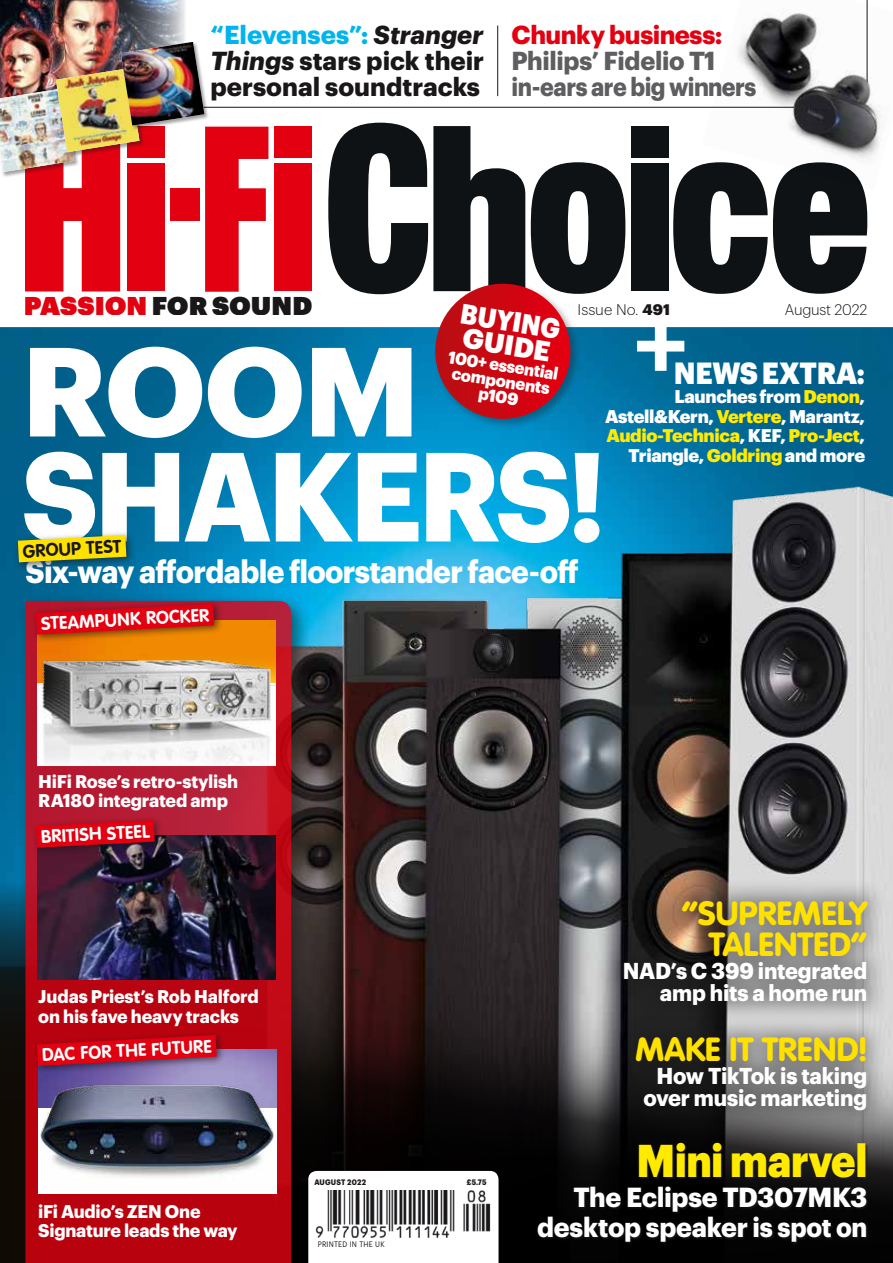
<style>
.page{position:relative;width:893px;height:1263px;background:#fff}
.page>*{position:absolute;margin:0;border:0;box-sizing:border-box;transform-origin:0 0}
.t1{font:700 123.75px/105px "Graphik";letter-spacing:-.015em;color:#fff}
.t2{font:600 99px "Graphik";color:#fff}
.t3{font:900 45px "Graphik";color:#ffea00;scale:.9 1}
.t4{font:900 33px/31.5px "VAG Rounded Std";letter-spacing:.01em;color:#ffe100;text-align:right}
.t5{font:700 31.5px "Graphik";letter-spacing:-.025em;color:#fff;scale:.94 1}
.t6{font:900 30px "Graphik";letter-spacing:-.015em;color:#fff;scale:.93 1}
.t7{font:900 27.6px/23.5px "Graphik";color:#fff;scale:.9 1}
.t8{font:700 27px/30px "Graphik";letter-spacing:-.01em;color:#fff;text-align:right}
.t9{font:700 25.5px/26.2px "Graphik";color:#1a1719;text-align:justify}
.t10{font:700 25.5px/26.2px "Graphik";letter-spacing:-.02em;color:#5e5e60}
.t11{font:700 25.5px "Graphik";letter-spacing:-.02em;color:#e30010}
.t12{font:25.2px "Graphik Super";letter-spacing:.01em;color:#1a1719}
.t13{font:700 22.5px/22.5px "Graphik";letter-spacing:-.01em;color:#fff;text-align:right;scale:.96 1}
.t14{font:700 18px/19.5px "Graphik";letter-spacing:-.015em;color:#fff}
.t15{font:900 18px/19.5px "Graphik";letter-spacing:-.02em;color:#fff;text-align:right}
.t16{font:700 18px "VAG Rounded Std";color:#fff}
.t17{font:700 18px "VAG Rounded Std";color:#1a1719}
.t18{font:900 16.95px/15.8px "Graphik";color:#fff;text-align:center;scale:.94 1}
.t19{font:300 15px "Graphik";letter-spacing:-.01em;color:#1a1719}
.t20{font:700 7.8px "Graphik";letter-spacing:.03em;color:#1a1719;scale:.9 1}
.t21{font:7.8px "Graphik";letter-spacing:.03em;color:#1a1719;scale:.9 1}
.s1{color:#00b5ed}
.s2{font-style:italic}
.s3{color:#e30010}
.s4{font-weight:900}
.s5{color:#ffea00}
</style>
<div class="page">
<img style="left:0;top:327px;width:893px;height:555px">
<svg style="left:0;top:882px;width:18px;height:381px;background:#0d1a1c"></svg>
<img style="left:144px;top:485px;width:749px;height:460px">
<div style="left:18px;top:593px;width:294px;height:670px;background:#1a1719;opacity:.7"></div>
<svg style="left:26px;top:601px;width:265px;height:662px;background:#b90c1b"></svg>
<svg style="left:291px;top:945px;width:602px;height:318px;background:#261e1f"></svg>
<svg style="left:268px;top:25px;width:434px;height:83px"></svg>
<hr style="left:497px;top:26px;width:1px;height:70px;background:#1a1719">
<img style="left:38px;top:835px;width:238px;height:145px">
<div style="left:38px;top:1049px;width:238px;height:145px;background:#fff"></div>
<img style="left:38px;top:1049px;width:238px;height:58px">
<img style="left:0;top:0;width:185px;height:42px">
<img style="left:39px;top:1078px;width:236px;height:100px">
<div style="left:631px;top:163px;width:37px;height:128px;background:#0e1215"></div>
<div style="left:631px;top:126px;width:37px;height:32px;background:#0e1215"></div>
<svg style="left:673px;top:164px;width:195px;height:130px"></svg>
<div style="left:275px;top:163px;width:37px;height:128px;background:#e30010"></div>
<div style="left:275px;top:126px;width:37px;height:32px;background:#e30010"></div>
<div style="left:31px;top:815px;width:133px;height:42px;background:#1a1719;opacity:.65"></div>
<svg style="left:36px;top:820px;width:119px;height:28px;background:#c70718"></svg>
<div style="left:13px;top:530px;width:122px;height:41px;background:#1a1719;opacity:.65"></div>
<svg style="left:18px;top:535px;width:108px;height:27px;background:#ccc418"></svg>
<div style="left:538px;top:1143px;width:331px;height:102px;background:#1a1719;opacity:.8"></div>
<div style="left:602px;top:878px;width:288px;height:149px;background:#1a1719;opacity:.46"></div>
<div style="left:614px;top:1014px;width:274px;height:119px;background:#1a1719;opacity:.46"></div>
<img style="left:702px;top:0;width:179px;height:191px">
<img style="left:747px;top:14px;width:130px;height:135px">
<img style="left:223px;top:621px;width:53px;height:9px">
<img style="left:38px;top:630px;width:238px;height:136px">
<div style="left:31px;top:599px;width:192px;height:45px;background:#1a1719;opacity:.65"></div>
<svg style="left:36px;top:604px;width:178px;height:31px;background:#d31312"></svg>
<div style="left:32px;top:1030px;width:194px;height:45px;background:#1a1719;opacity:.65"></div>
<svg style="left:37px;top:1035px;width:180px;height:31px;background:#c80e22"></svg>
<img style="left:0;top:42px;width:268px;height:250px">
<img style="left:121px;top:42px;width:83px;height:84px">
<div style="left:433px;top:281px;width:149px;height:149px;background:#1a1719;opacity:.35"></div>
<svg style="left:328px;top:123px;width:297px;height:297px"></svg>
<svg style="left:308px;top:1171px;width:190px;height:92px"></svg>
<img style="left:313px;top:1191px;width:183px;height:47px">
<h3 class="t9" style="left:210px;top:19px;width:275px"><span class="s1">“Elevenses”:</span> <span class="s2">Stranger Things</span> stars pick their personal soundtracks</h3>
<h3 class="t11" style="left:511px;top:15px;width:212px">Chunky business:</h3>
<h3 class="t10" style="left:511px;top:45px;width:246px">Philips’ Fidelio T1 in-ears are big winners</h3>
<h3 class="t12" style="left:24px;top:286px;width:290px"><span class="s3">PASSION</span> FOR SOUND</h3>
<p class="t19" style="left:578px;top:298px;width:94px">Issue No. <span class="s4">491</span></p>
<p class="t19" style="left:785px;top:298px;width:84px">August 2022</p>
<h3 class="t7" style="left:463px;top:299px;width:113px;rotate:9deg">Buying<br>Guide</h3>
<h2 class="t2" style="left:633px;top:268px;width:56px">+</h2>
<h1 class="t1" style="left:21px;top:328px;width:587px">room shakers!</h1>
<h3 class="t5" style="left:26px;top:547px;width:590px">Six-way affordable floorstander face-off</h3>
<p class="t18" style="left:450px;top:347px;width:120px;rotate:9deg">100+ essential components p109</p>
<h3 class="t6" style="left:674px;top:350px;width:207px">News extra:</h3>
<p class="t15" style="left:605px;top:385px;width:262px">Launches from<span class="s5">Denon</span>,<br>Astell&amp;Kern, <span class="s5">Vertere</span>, Marantz,<br><span class="s5">Audio-Technica</span>, KEF, <span class="s5">Pro-Ject</span>,<br>Triangle,<span class="s5">Goldring</span> and more</p>
<p class="t17" style="left:22px;top:541px;width:100px;rotate:-3deg">Group Test</p>
<p class="t16" style="left:41px;top:613px;width:170px;rotate:-3deg">steampunk rocker</p>
<p class="t14" style="left:38px;top:770px;width:201px">HiFi Rose’s retro-stylish<br>RA180 integrated amp</p>
<p class="t16" style="left:41px;top:826px;width:110px;rotate:-3deg">british steel</p>
<p class="t14" style="left:38px;top:985px;width:222px">Judas Priest’s Rob Halford on his fave heavy tracks</p>
<p class="t16" style="left:41px;top:1044px;width:171px;rotate:-3deg">dac for the future</p>
<p class="t14" style="left:38px;top:1200px;width:201px">iFi Audio’s ZEN One<br>Signature leads the way</p>
<p class="t20" style="left:314px;top:1176px;width:59px">august 2022</p>
<p class="t20" style="left:467px;top:1176px;width:23px">£5.75</p>
<p class="t21" style="left:318px;top:1238px;width:76px">PRINTED IN THE UK</p>
<h3 class="t4" style="left:682px;top:898px;width:187px">“SUPREMELY<br>TALENTED”</h3>
<p class="t13" style="left:623px;top:957px;width:256px">NAD’s C 399 integrated amp hits a home run</p>
<h3 class="t4" style="left:635px;top:1035px;width:233px">MAKE IT TREND!</h3>
<p class="t13" style="left:643px;top:1062px;width:235px;text-align:center">How TikTok is taking over music marketing</p>
<h3 class="t3" style="left:636px;top:1126px;width:258px">Mini marvel</h3>
<h3 class="t8" style="left:537px;top:1180px;width:332px">The Eclipse TD307MK3 desktop speaker is spot on</h3>
</div>
